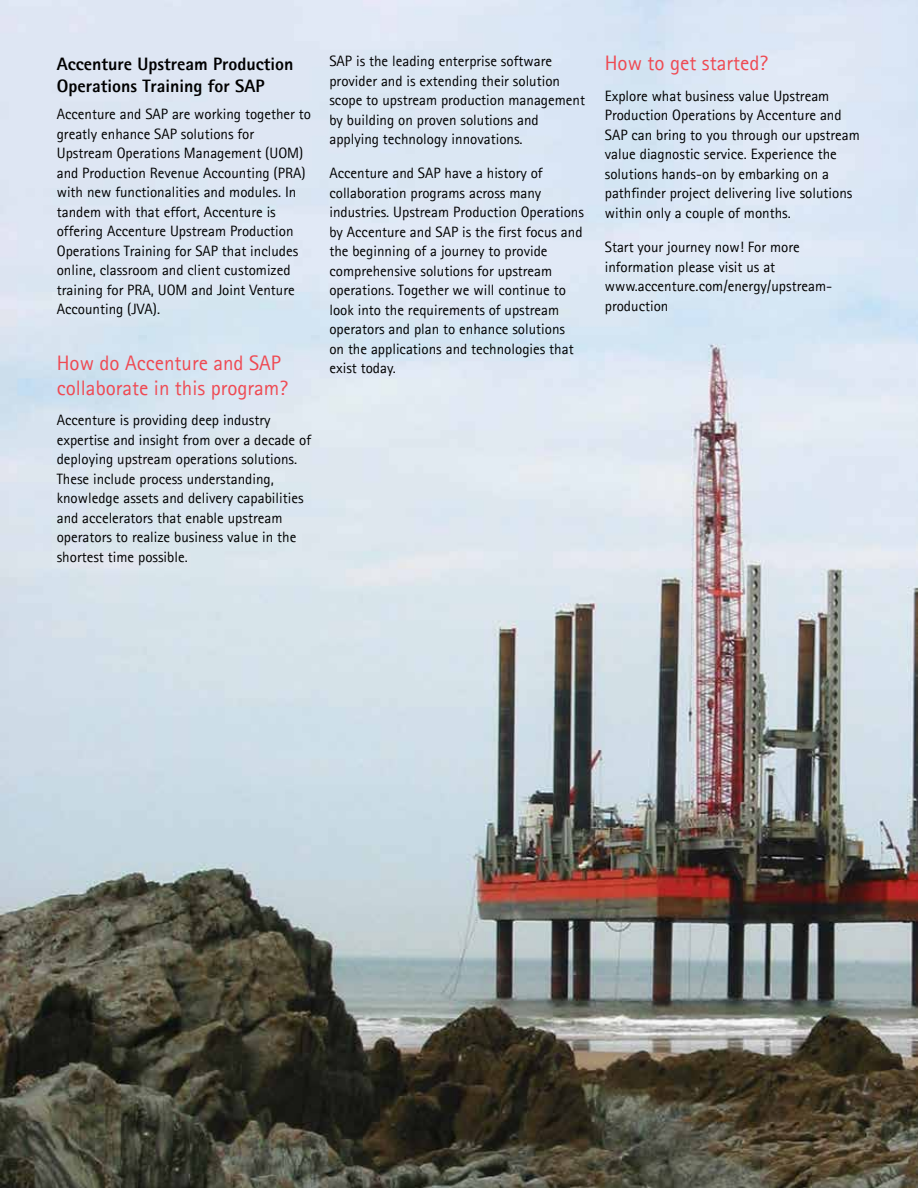
<style>
.page{position:relative;width:918px;height:1188px;background:#fff}
.page>*{position:absolute;margin:0;border:0;box-sizing:border-box;transform-origin:0 0}
.t1{font:21px/25.5px "Rotis Sans Seriffor ACN";color:#ef4a53}
.t2{font:800 18px/22.5px "Rotis Sans Seriffor ACN";color:#000}
.t3{font:15px/19.5px "Rotis Sans Seriffor ACN";color:#000}
</style>
<div class="page">
<img style="left:0;top:0;width:918px;height:1188px">
<p class="t2" style="left:57px;top:52px;width:238px">Accenture Upstream Production<br>Operations Training for SAP</p>
<p class="t3" style="left:57px;top:105px;width:256px">Accenture and SAP are working together to greatly enhance SAP solutions for Upstream Operations Management (UOM) and Production Revenue Accounting (PRA) with new functionalities and modules. In tandem with that effort, Accenture is offering Accenture Upstream Production Operations Training for SAP that includes online, classroom and client customized training for PRA, UOM and Joint Venture Accounting (JVA).</p>
<h1 class="t1" style="left:57px;top:350px;width:233px">How do Accenture and SAP collaborate in this program?</h1>
<p class="t3" style="left:57px;top:411px;width:256px">Accenture is providing deep industry expertise and insight from over a decade of deploying upstream operations solutions.<br>These include process understanding, knowledge assets and delivery capabilities and accelerators that enable upstream operators to realize business value in the shortest time possible.</p>
<p class="t3" style="left:329px;top:51px;width:257px">SAP is the leading enterprise software provider and is extending their solution scope to upstream production management by building on proven solutions and applying technology innovations.</p>
<p class="t3" style="left:329px;top:164px;width:256px">Accenture and SAP have a history of collaboration programs across many industries. Upstream Production Operations by Accenture and SAP is the first focus and the beginning of a journey to provide comprehensive solutions for upstream operations. Together we will continue to look into the requirements of upstream operators and plan to enhance solutions<br>on the applications and technologies that exist today.</p>
<h1 class="t1" style="left:605px;top:51px;width:165px">How to get started?</h1>
<p class="t3" style="left:605px;top:86px;width:257px">Explore what business value Upstream Production Operations by Accenture and SAP can bring to you through our upstream value diagnostic service. Experience the solutions hands-on by embarking on a pathfinder project delivering live solutions within only a couple of months.</p>
<p class="t3" style="left:605px;top:237px;width:229px">Start your journey now! For more information please visit us at www.accenture.com/energy/upstream&shy;production</p>
</div>
